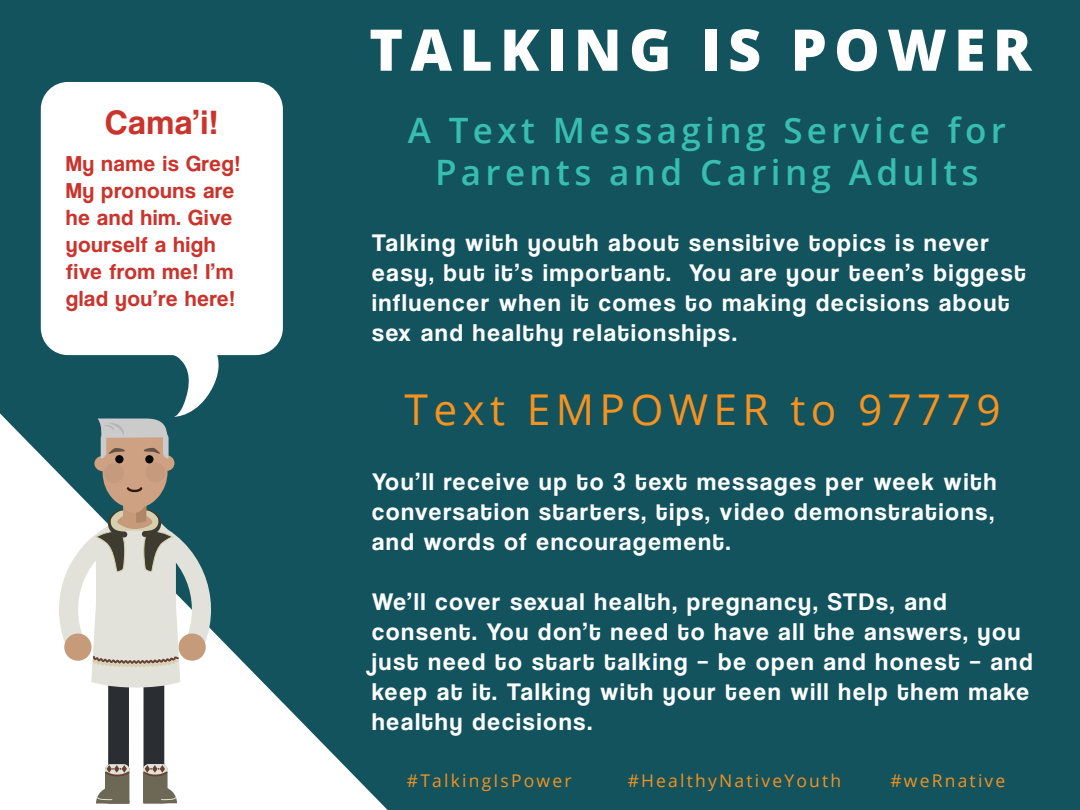
<style>
.page{position:relative;width:1080px;height:810px;background:#13535d}
.page>*{position:absolute;margin:0;border:0;box-sizing:border-box;transform-origin:0 0}
.t1{font:800 57.5px "Open Sans";letter-spacing:.125em;color:#fff}
.t2{font:42.5px "Open Sans";letter-spacing:.125em;color:#f69220}
.t3{font:600 35px/42px "Open Sans";letter-spacing:.125em;color:#37beb1;text-align:center}
.t4{font:35px "Coolvetica Rg";color:#ca342c}
.t5{font:25px/30px "Coolvetica Rg";letter-spacing:.08em;color:#fff}
.t6{font:22.5px/27px "Coolvetica Rg";letter-spacing:.045em;color:#ca342c}
.t7{font:17.5px "Open Sans";letter-spacing:.125em;color:#f69220}
</style>
<div class="page">
<svg style="left:41px;top:82px;width:242px;height:335px"></svg>
<div style="left:108px;top:656px;width:21px;height:148px;background:#2a2e32"></div>
<div style="left:143px;top:656px;width:21px;height:147px;background:#2a2e32"></div>
<svg style="left:45px;top:419px;width:180px;height:269px"></svg>
<svg style="left:96px;top:764px;width:35px;height:40px"></svg>
<svg style="left:141px;top:764px;width:36px;height:39px"></svg>
<h3 class="t4" style="left:105px;top:101px;width:114px">Cama’i!</h3>
<p class="t6" style="left:66px;top:150px;width:176px">My name is Greg!<br>My pronouns are he and him. Give yourself a high five from me! I’m glad you’re here!</p>
<h1 class="t1" style="left:369px;top:6px;width:664px">TALKING IS POWER</h1>
<h3 class="t3" style="left:408px;top:109px;width:600px">A Text Messaging Service for<br>Parents and Caring Adults</h3>
<p class="t5" style="left:372px;top:227px;width:655px">Talking with youth about sensitive topics is never easy, but it’s important. You are your teen’s biggest influencer when it comes to making decisions about sex and healthy relationships.</p>
<h2 class="t2" style="left:405px;top:380px;width:598px">Text EMPOWER to 97779</h2>
<p class="t5" style="left:372px;top:466px;width:626px;text-align:justify">You’ll receive up to 3 text messages per week with conversation starters, tips, video demonstrations, and words of encouragement.</p>
<p class="t5" style="left:372px;top:586px;width:662px">We’ll cover sexual health, pregnancy, STDs, and consent. You don’t need to have all the answers, you just need to start talking – be open and honest – and keep at it. Talking with your teen will help them make healthy decisions.</p>
<p class="t7" style="left:407px;top:769px;width:166px">#TalkingIsPower</p>
<p class="t7" style="left:628px;top:769px;width:215px">#HealthyNativeYouth</p>
<p class="t7" style="left:890px;top:769px;width:116px">#weRnative</p>
</div>
